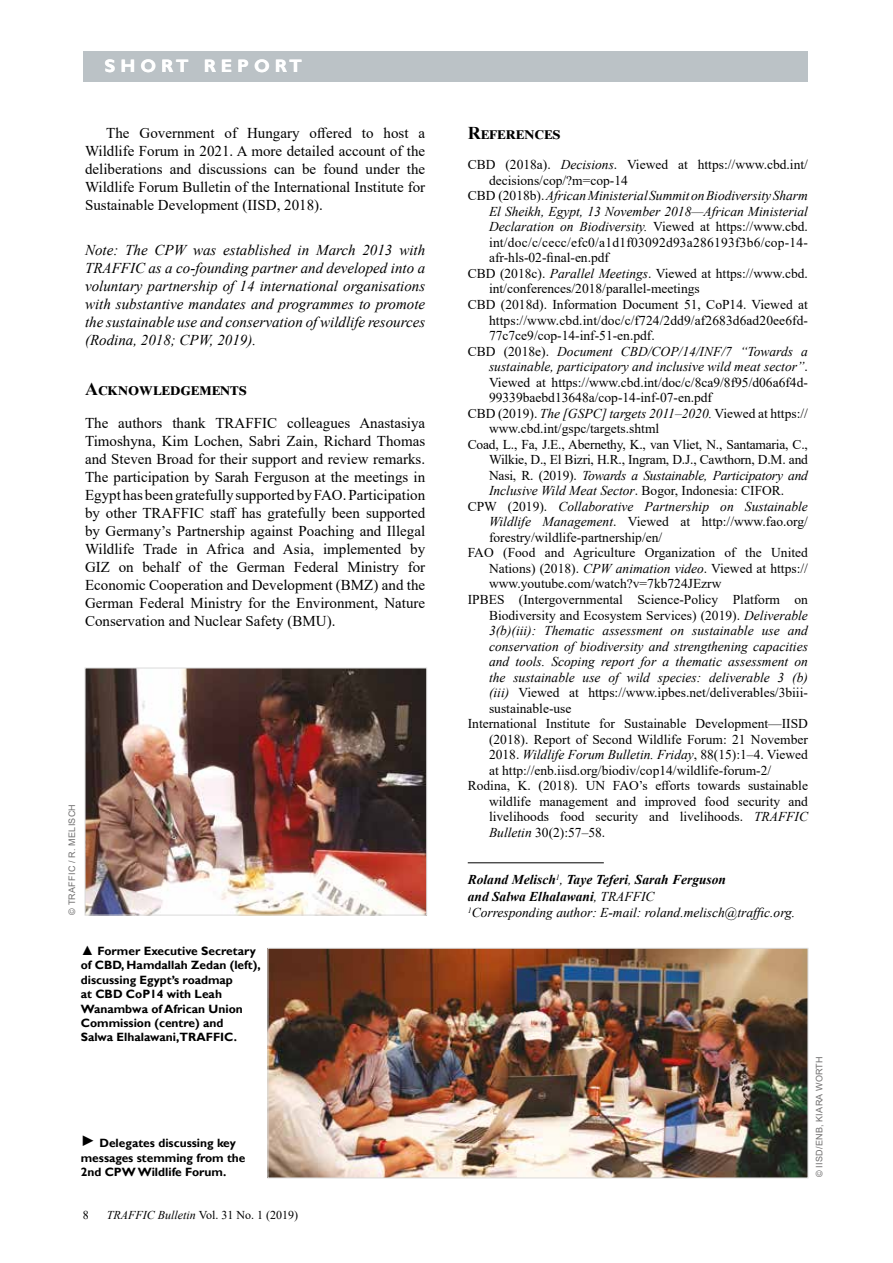
<style>
.page{position:relative;width:893px;height:1263px;background:#fff}
.page>*{position:absolute;margin:0;border:0;box-sizing:border-box;transform-origin:0 0}
.t1{font:700 18px "Times New Roman";letter-spacing:.025em;color:#000}
.t2{font:700 18px "Gill Sans";color:#fff}
.t3{font:15px/18px "Times New Roman";color:#000;text-align:justify}
.t4{font:italic 15px/18px "Times New Roman";color:#000;text-align:justify}
.t5{font:13.5px "Times New Roman";color:#000}
.t6{font:italic 13.5px/16.5px "Times New Roman";color:#000}
.t7{font:700 12px/14.4px "Gill Sans";color:#000}
.t8{font:12px "Times New Roman";color:#000}
.t9{font:9px "Arial";letter-spacing:.035em;color:#706f6f}
.s1{font-family:"Times New Roman";font-size:13.5px}
.s2{font-family:"Times New Roman";font-weight:400;font-size:15px}
.s3{font-style:italic}
.s4{font-style:normal}
.s5{font-weight:700}
</style>
<div class="page">
<div style="left:84px;top:51px;width:724px;height:31px;background:#bbc2c6"></div>
<hr style="left:468px;top:862px;width:136px;height:1px;background:#000">
<img style="left:269px;top:950px;width:537px;height:226px">
<div style="left:267px;top:948px;width:541px;height:230px;border:1px solid #dadada"></div>
<img style="left:87px;top:670px;width:338px;height:243px">
<div style="left:85px;top:668px;width:342px;height:247px;border:1px solid #dadada"></div>
<h1 class="t2" style="left:105px;top:55px;width:199px">S H O R T R E P O R T</h1>
<p class="t3" style="left:85px;top:123px;width:342px;text-indent:21px">The Government of Hungary offered to host a Wildlife Forum in 2021. A more detailed account of the deliberations and discussions can be found under the Wildlife Forum Bulletin of the International Institute for Sustainable Development (IISD, 2018).</p>
<p class="t4" style="left:85px;top:241px;width:342px">Note: The CPW was established in March 2013 with TRAFFIC as a co-founding partner and developed into a voluntary partnership of 14 international organisations with substantive mandates and programmes to promote the sustainable use and conservation of wildlife resources (Rodina, 2018; CPW, 2019).</p>
<h1 class="t1" style="left:85px;top:376px;width:163px">Acknowledgements</h1>
<p class="t3" style="left:85px;top:414px;width:342px">The authors thank TRAFFIC colleagues Anastasiya Timoshyna, Kim Lochen, Sabri Zain, Richard Thomas and Steven Broad for their support and review remarks.<br>The participation by Sarah Ferguson at the meetings in Egypt has been gratefully supported by FAO. Participation by other TRAFFIC staff has gratefully been supported by Germany’s Partnership against Poaching and Illegal Wildlife Trade in Africa and Asia, implemented by GIZ on behalf of the German Federal Ministry for Economic Cooperation and Development (BMZ) and the German Federal Ministry for the Environment, Nature Conservation and Nuclear Safety (BMU).</p>
<p class="t9" style="left:66px;top:914px;width:112px;rotate:-90deg">© TRAFFIC / R. MELISCH</p>
<p class="t7" style="left:81px;top:944px;width:181px"><span class="s1">▲</span> Former Executive Secretary of CBD, Hamdallah Zedan (left), discussing Egypt’s roadmap<br>at CBD CoP14 with Leah<br>Wanambwa of African Union<br>Commission (centre) and<br>Salwa Elhalawani,TRAFFIC.</p>
<p class="t7" style="left:81px;top:1136px;width:166px"><span class="s2">►</span> Delegates discussing key messages stemming from the<br>2nd CPW Wildlife Forum.</p>
<p class="t8" style="left:83px;top:1206px;width:7px">8</p>
<p class="t8" style="left:107px;top:1206px;width:193px"><span class="s3">TRAFFIC Bulletin</span> Vol. 31 No. 1 (2019)</p>
<h1 class="t1" style="left:468px;top:120px;width:94px">References</h1>
<p class="t5" style="left:468px;top:155px;width:342px">CBD (2018a). <span class="s3">Decisions</span>. Viewed at https://www.cbd.int/</p>
<p class="t5" style="left:489px;top:171px;width:140px">decisions/cop/?m=cop-14</p>
<p class="t6" style="left:468px;top:187px;width:342px"><span class="s4">CBD (2018b).</span> African Ministerial Summit on Biodiversity Sharm</p>
<p class="t6" style="left:489px;top:203px;width:320px">El Sheikh, Egypt, 13 November 2018—African Ministerial</p>
<p class="t6" style="left:489px;top:218px;width:320px">Declaration on Biodiversity. <span class="s4">Viewed at https://www.cbd.</span></p>
<p class="t5" style="left:489px;top:233px;width:321px">int/doc/c/cecc/efc0/a1d1f03092d93a286193f3b6/cop-14-</p>
<p class="t5" style="left:489px;top:248px;width:122px">afr-hls-02-final-en.pdf</p>
<p class="t5" style="left:468px;top:264px;width:342px">CBD (2018c). <span class="s3">Parallel Meetings</span>. Viewed at https://www.cbd.</p>
<p class="t5" style="left:489px;top:279px;width:212px">int/conferences/2018/parallel-meetings</p>
<p class="t5" style="left:468px;top:295px;width:342px">CBD (2018d). Information Document 51, CoP14. Viewed at</p>
<p class="t5" style="left:489px;top:310px;width:321px">https://www.cbd.int/doc/c/f724/2dd9/af2683d6ad20ee6fd-</p>
<p class="t5" style="left:489px;top:326px;width:167px">77c7ce9/cop-14-inf-51-en.pdf.</p>
<p class="t6" style="left:468px;top:342px;width:342px"><span class="s4">CBD (2018e).</span> Document CBD/COP/14/INF/7 “Towards a</p>
<p class="t6" style="left:489px;top:358px;width:320px">sustainable, participatory and inclusive wild meat sector”<span class="s4">.</span></p>
<p class="t5" style="left:489px;top:373px;width:320px">Viewed at https://www.cbd.int/doc/c/8ca9/8f95/d06a6f4d-</p>
<p class="t5" style="left:489px;top:388px;width:225px">99339baebd13648a/cop-14-inf-07-en.pdf</p>
<p class="t5" style="left:468px;top:404px;width:342px">CBD (2019). <span class="s3">The [GSPC] targets 2011–2020.</span> Viewed at https://</p>
<p class="t5" style="left:489px;top:419px;width:172px">www.cbd.int/gspc/targets.shtml</p>
<p class="t5" style="left:468px;top:435px;width:342px">Coad, L., Fa, J.E., Abernethy, K., van Vliet, N., Santamaria, C.,</p>
<p class="t5" style="left:489px;top:450px;width:320px">Wilkie, D., El Bizri, H.R., Ingram, D.J., Cawthorn, D.M. and</p>
<p class="t6" style="left:489px;top:467px;width:320px"><span class="s4">Nasi, R. (2019).</span> Towards a Sustainable, Participatory and</p>
<p class="t6" style="left:489px;top:482px;width:297px">Inclusive Wild Meat Sector<span class="s4">. Bogor, Indonesia: CIFOR.</span></p>
<p class="t6" style="left:468px;top:498px;width:342px"><span class="s4">CPW (2019).</span> Collaborative Partnership on Sustainable</p>
<p class="t5" style="left:489px;top:512px;width:320px"><span class="s3">Wildlife Management</span>. Viewed at http://www.fao.org/</p>
<p class="t5" style="left:489px;top:528px;width:175px">forestry/wildlife-partnership/en/</p>
<p class="t5" style="left:468px;top:543px;width:342px">FAO (Food and Agriculture Organization of the United</p>
<p class="t5" style="left:489px;top:559px;width:320px">Nations) (2018). <span class="s3">CPW animation video</span>. Viewed at https://</p>
<p class="t5" style="left:489px;top:574px;width:234px">www.youtube.com/watch?v=7kb724JEzrw</p>
<p class="t5" style="left:468px;top:590px;width:342px">IPBES (Intergovernmental Science-Policy Platform on</p>
<p class="t5" style="left:489px;top:605px;width:320px">Biodiversity and Ecosystem Services) (2019). <span class="s3">Deliverable</span></p>
<p class="t6" style="left:489px;top:622px;width:320px">3(b)(iii): Thematic assessment on sustainable use and</p>
<p class="t6" style="left:489px;top:637px;width:320px">conservation of biodiversity and strengthening capacities</p>
<p class="t6" style="left:489px;top:653px;width:320px">and tools. Scoping report for a thematic assessment on</p>
<p class="t6" style="left:489px;top:668px;width:320px">the sustainable use of wild species: deliverable 3 (b)</p>
<p class="t5" style="left:489px;top:683px;width:320px"><span class="s3">(iii)</span> Viewed at https://www.ipbes.net/deliverables/3biii-</p>
<p class="t5" style="left:489px;top:699px;width:84px">sustainable-use</p>
<p class="t5" style="left:468px;top:714px;width:342px">International Institute for Sustainable Development—IISD</p>
<p class="t5" style="left:489px;top:730px;width:320px">(2018). Report of Second Wildlife Forum: 21 November</p>
<p class="t6" style="left:489px;top:746px;width:320px"><span class="s4">2018.</span> Wildlife Forum Bulletin. Friday<span class="s4">, 88(15):1–4. Viewed</span></p>
<p class="t5" style="left:489px;top:761px;width:284px">at http://enb.iisd.org/biodiv/cop14/wildlife-forum-2/</p>
<p class="t5" style="left:468px;top:776px;width:342px">Rodina, K. (2018). UN FAO’s efforts towards sustainable</p>
<p class="t5" style="left:489px;top:792px;width:320px">wildlife management and improved food security and</p>
<p class="t5" style="left:489px;top:807px;width:320px">livelihoods food security and livelihoods. <span class="s3">TRAFFIC</span></p>
<p class="t5" style="left:489px;top:823px;width:118px"><span class="s3">Bulletin</span> 30(2):57–58.</p>
<p class="t6" style="left:468px;top:871px;width:329px"><span class="s5">Roland Melisch</span><sup>1</sup>, <span class="s5">Taye Teferi</span>, <span class="s5">Sarah Ferguson<br>and Salwa Elhalawani</span>, TRAFFIC<br><sup>1</sup>Corresponding author: E-mail: roland.melisch@traffic.org.</p>
<p class="t9" style="left:813px;top:1177px;width:122px;rotate:-90deg">© IISD/ENB, KIARA WORTH</p>
</div>
